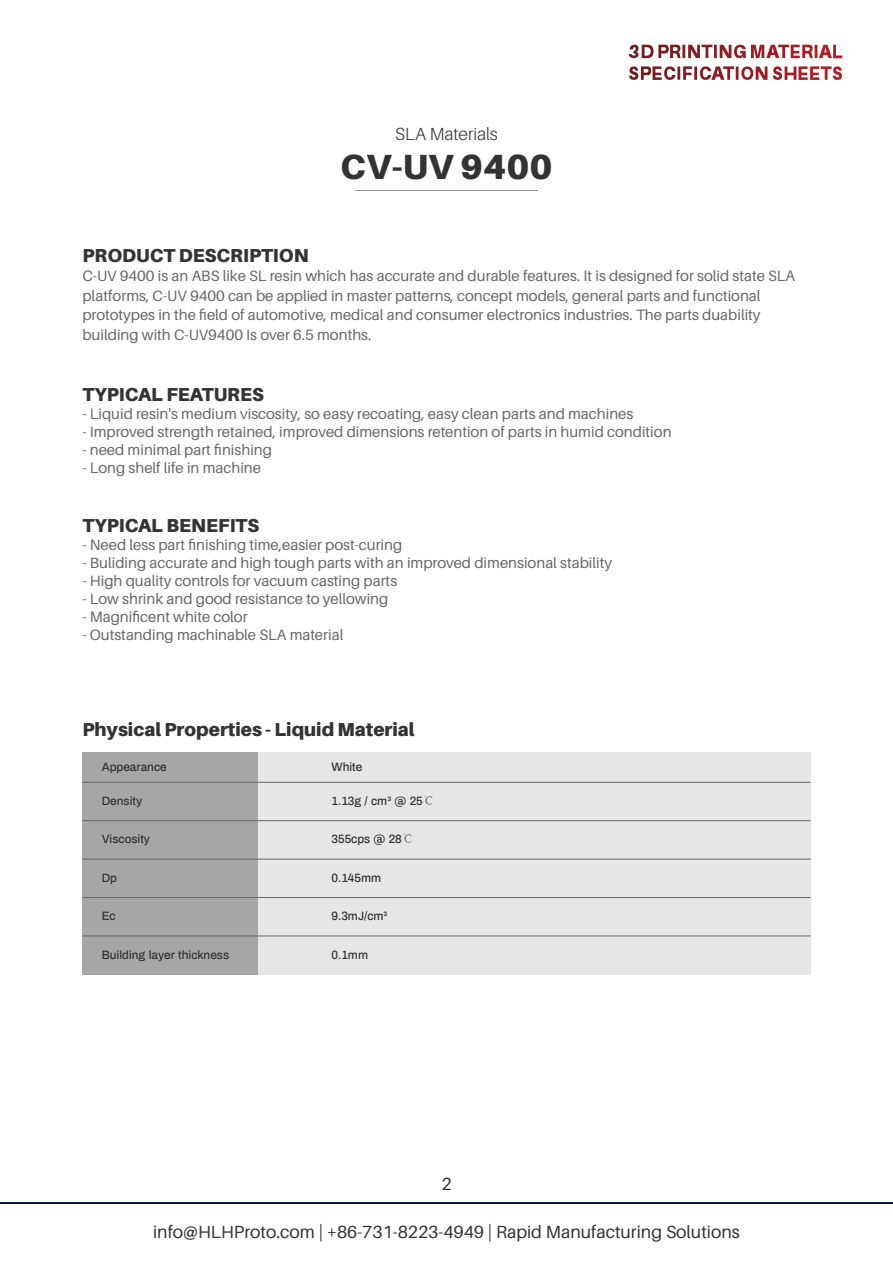
<style>
.page{position:relative;width:893px;height:1263px;background:#fff}
.page>*{position:absolute;margin:0;border:0;box-sizing:border-box;transform-origin:0 0}
.t1{font:900 34.95px "Aileron";color:#333}
.t2{font:900 18.75px "Aileron";color:#333}
.t3{font:17.55px "Aileron";color:#333}
.t4{font:300 17.55px "Aileron";color:#333}
.t5{font:15px/19.5px "Aileron";color:#666}
.t6{font:500 11.85px "Archivo";color:#333}
.s1{font-family:"Adobe Song Std";font-weight:300}
</style>
<div class="page">
<hr style="left:355px;top:190px;width:183px;height:1px;background:#999">
<svg style="left:629px;top:45px;width:213px;height:13px"></svg>
<div style="left:82px;top:752px;width:176px;height:222px;background:#a6a6a6"></div>
<div style="left:258px;top:752px;width:552px;height:222px;background:#e6e6e6"></div>
<hr style="left:82px;top:820px;width:728px;height:1px;background:#666">
<hr style="left:82px;top:859px;width:728px;height:1px;background:#666">
<hr style="left:82px;top:782px;width:728px;height:1px;background:#666">
<hr style="left:82px;top:897px;width:728px;height:1px;background:#666">
<hr style="left:82px;top:935px;width:728px;height:1px;background:#666">
<hr style="left:0;top:1203px;width:893px;height:1px;background:#071930">
<p class="t4" style="left:395px;top:124px;width:104px">SLA Materials</p>
<h1 class="t1" style="left:340px;top:146px;width:214px">CV-UV 9400</h1>
<p class="t2" style="left:82px;top:244px;width:228px">PRODUCT DESCRIPTION</p>
<p class="t5" style="left:82px;top:266px;width:714px">C-UV 9400 is an ABS like SL resin which has accurate and durable features. It is designed for solid state SLA platforms, C-UV 9400 can be applied in master patterns, concept models, general parts and functional prototypes in the field of automotive, medical and consumer electronics industries. The parts duability building with C-UV9400 Is over 6.5 months.</p>
<p class="t2" style="left:82px;top:384px;width:183px">TYPICAL FEATURES</p>
<p class="t5" style="left:82px;top:404px;width:552px">- Liquid resin's medium viscosity, so easy recoating, easy clean parts and machines</p>
<p class="t5" style="left:82px;top:422px;width:591px">- Improved strength retained, improved dimensions retention of parts in humid condition</p>
<p class="t5" style="left:82px;top:440px;width:191px">- need minimal part finishing</p>
<p class="t5" style="left:82px;top:458px;width:180px">- Long shelf life in machine</p>
<p class="t2" style="left:82px;top:514px;width:178px">TYPICAL BENEFITS</p>
<p class="t5" style="left:82px;top:535px;width:321px">- Need less part finishing time,easier post-curing</p>
<p class="t5" style="left:82px;top:553px;width:531px">- Buliding accurate and high tough parts with an improved dimensional stability</p>
<p class="t5" style="left:82px;top:571px;width:316px">- High quality controls for vacuum casting parts</p>
<p class="t5" style="left:82px;top:589px;width:307px">- Low shrink and good resistance to yellowing</p>
<p class="t5" style="left:82px;top:607px;width:167px">- Magnificent white color</p>
<p class="t5" style="left:82px;top:625px;width:262px">- Outstanding machinable SLA material</p>
<p class="t2" style="left:82px;top:719px;width:334px">Physical Properties - Liquid Material</p>
<p class="t6" style="left:102px;top:758px;width:66px">Appearance</p>
<p class="t6" style="left:331px;top:758px;width:32px">White</p>
<p class="t6" style="left:102px;top:793px;width:42px">Density</p>
<p class="t6" style="left:331px;top:793px;width:105px">1.13g / cm³ @ 25<span class="s1">℃</span></p>
<p class="t6" style="left:102px;top:831px;width:50px">Viscosity</p>
<p class="t6" style="left:331px;top:831px;width:84px">355cps @ 28<span class="s1">℃</span></p>
<p class="t6" style="left:102px;top:869px;width:17px">Dp</p>
<p class="t6" style="left:331px;top:869px;width:51px">0.145mm</p>
<p class="t6" style="left:102px;top:908px;width:16px">Ec</p>
<p class="t6" style="left:331px;top:908px;width:58px">9.3mJ/cm³</p>
<p class="t6" style="left:102px;top:946px;width:129px">Building layer thickness</p>
<p class="t6" style="left:331px;top:946px;width:38px">0.1mm</p>
<p class="t3" style="left:441px;top:1174px;width:12px">2</p>
<p class="t3" style="left:153px;top:1222px;width:588px">info@HLHProto.com | +86-731-8223-4949 | Rapid Manufacturing Solutions</p>
</div>
